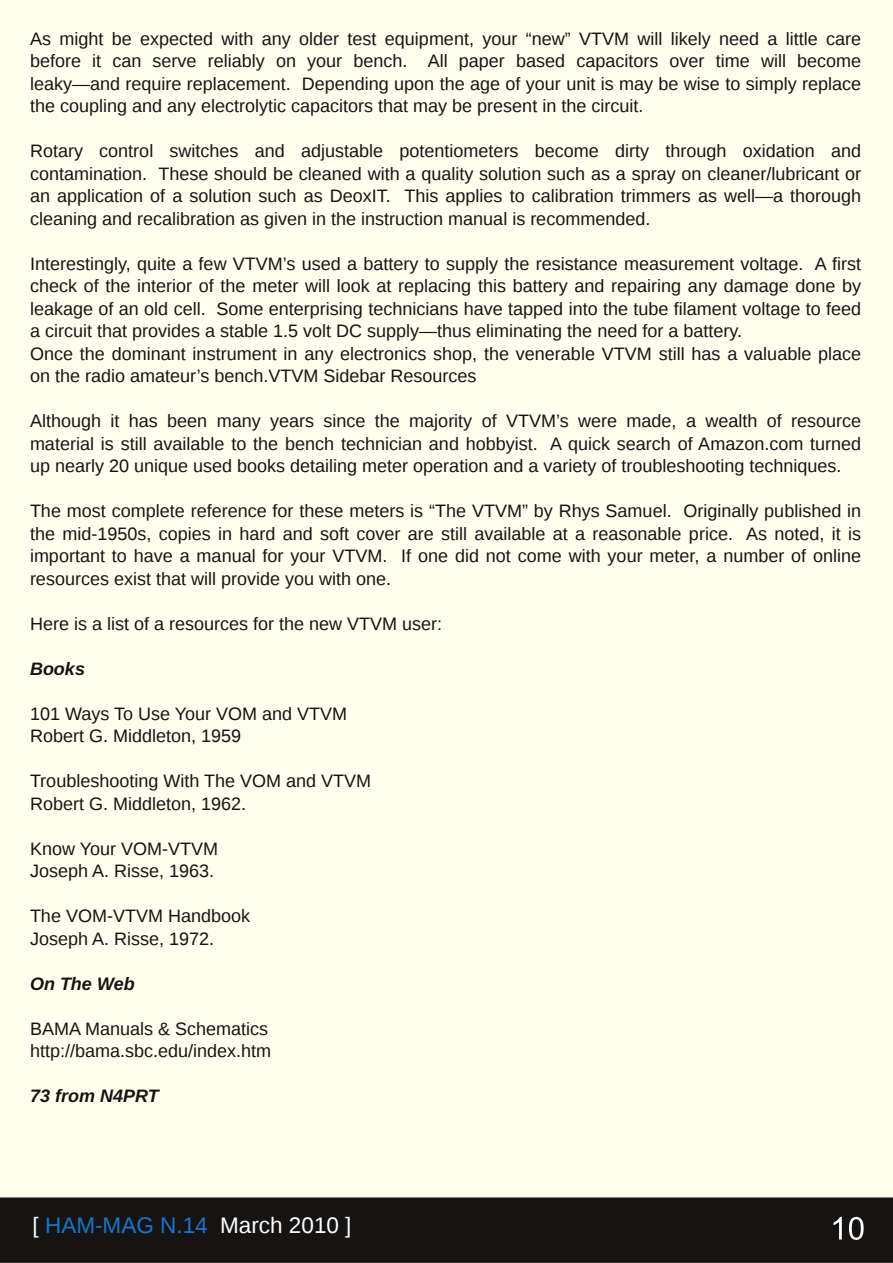
<style>
.page{position:relative;width:893px;height:1263px;background:#fff}
.page>*{position:absolute;margin:0;border:0;box-sizing:border-box;transform-origin:0 0}
.t1{font:22.5px "Liberation Sans";color:#fff}
.t2{font:18px/22.5px "Liberation Sans";color:#161413}
.t3{font:italic 700 18px "Liberation Sans";color:#161413}
.s1{color:#1775cd}
</style>
<div class="page">
<div style="left:0;top:1198px;width:892px;height:64px;background:#161413"></div>
<div style="left:0;top:1197px;width:893px;height:66px;border:2px solid #161413"></div>
<svg style="left:833px;top:1217px;width:9px;height:22px"></svg>
<svg style="left:849px;top:1217px;width:15px;height:23px"></svg>
<div style="left:0;top:0;width:892px;height:1197px;background:#fffff0"></div>
<p class="t2" style="left:30px;top:27px;width:833px;text-align:justify">As might be expected with any older test equipment, your “new” VTVM will likely need a little care before it can serve reliably on your bench. All paper based capacitors over time will become leaky—and require replacement. Depending upon the age of your unit is may be wise to simply replace the coupling and any electrolytic capacitors that may be present in the circuit.</p>
<p class="t2" style="left:30px;top:140px;width:833px;text-align:justify">Rotary control switches and adjustable potentiometers become dirty through oxidation and contamination. These should be cleaned with a quality solution such as a spray on cleaner/lubricant or an application of a solution such as DeoxIT. This applies to calibration trimmers as well—a thorough cleaning and recalibration as given in the instruction manual is recommended.</p>
<p class="t2" style="left:30px;top:252px;width:833px">Interestingly, quite a few VTVM’s used a battery to supply the resistance measurement voltage. A first check of the interior of the meter will look at replacing this battery and repairing any damage done by leakage of an old cell. Some enterprising technicians have tapped into the tube filament voltage to feed a circuit that provides a stable 1.5 volt DC supply—thus eliminating the need for a battery.<br>Once the dominant instrument in any electronics shop, the venerable VTVM still has a valuable place on the radio amateur’s bench.VTVM Sidebar Resources</p>
<p class="t2" style="left:30px;top:410px;width:833px;text-align:justify">Although it has been many years since the majority of VTVM’s were made, a wealth of resource material is still available to the bench technician and hobbyist. A quick search of Amazon.com turned up nearly 20 unique used books detailing meter operation and a variety of troubleshooting techniques.</p>
<p class="t2" style="left:30px;top:500px;width:833px;text-align:justify">The most complete reference for these meters is “The VTVM” by Rhys Samuel. Originally published in the mid-1950s, copies in hard and soft cover are still available at a reasonable price. As noted, it is important to have a manual for your VTVM. If one did not come with your meter, a number of online resources exist that will provide you with one.</p>
<p class="t2" style="left:30px;top:612px;width:414px">Here is a list of a resources for the new VTVM user:</p>
<p class="t3" style="left:30px;top:658px;width:57px">Books</p>
<p class="t2" style="left:30px;top:702px;width:319px">101 Ways To Use Your VOM and VTVM<br>Robert G. Middleton, 1959</p>
<p class="t2" style="left:30px;top:770px;width:343px">Troubleshooting With The VOM and VTVM<br>Robert G. Middleton, 1962.</p>
<p class="t2" style="left:30px;top:837px;width:190px">Know Your VOM-VTVM<br>Joseph A. Risse, 1963.</p>
<p class="t2" style="left:30px;top:905px;width:222px">The VOM-VTVM Handbook<br>Joseph A. Risse, 1972.</p>
<p class="t3" style="left:30px;top:973px;width:106px">On The Web</p>
<p class="t2" style="left:30px;top:1017px;width:243px">BAMA Manuals &amp; Schematics http://bama.sbc.edu/index.htm</p>
<p class="t3" style="left:30px;top:1085px;width:130px">73 from N4PRT</p>
<p class="t1" style="left:33px;top:1212px;width:320px">[ <span class="s1">HAM-MAG N.14</span> March 2010 ]</p>
</div>
